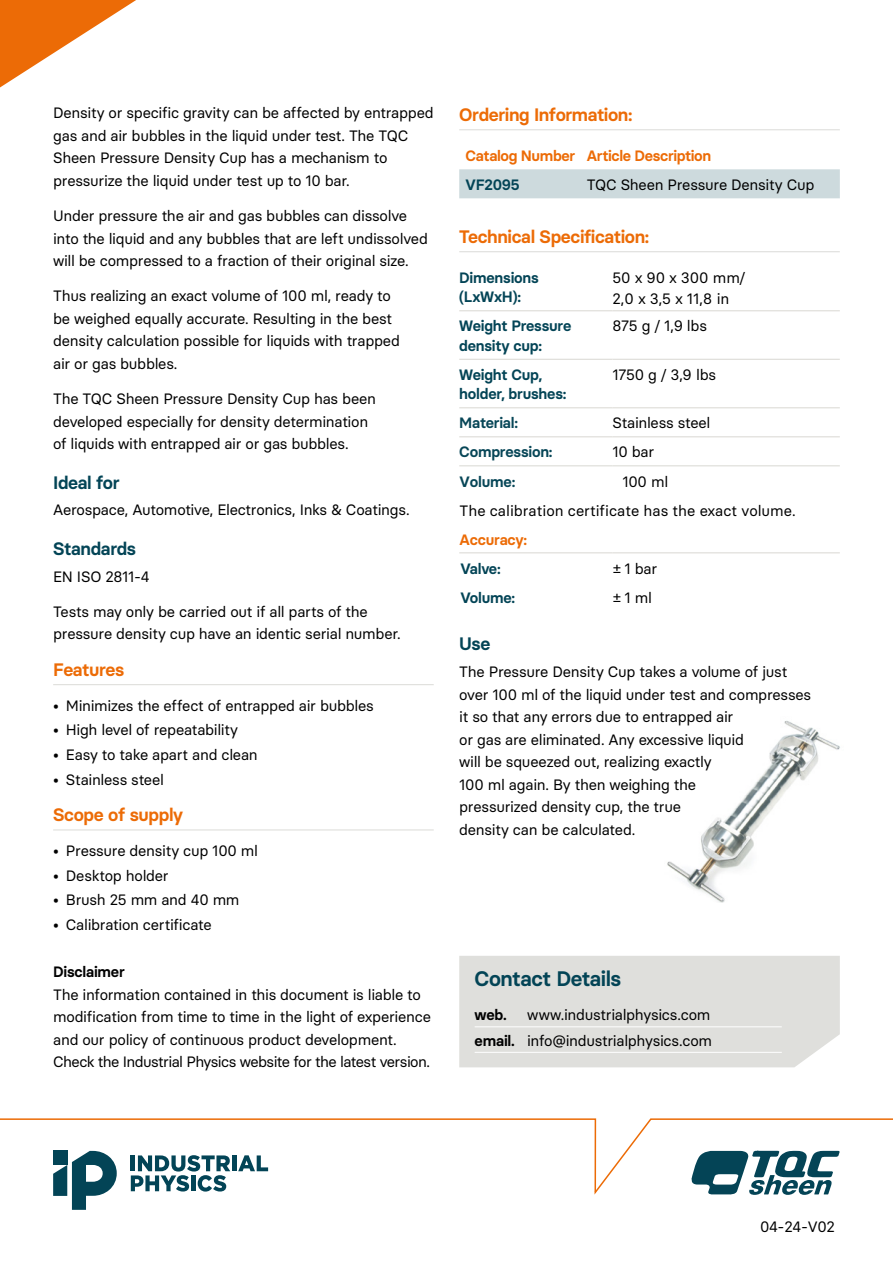
<style>
.page{position:relative;width:893px;height:1263px;background:#fff}
.page>*{position:absolute;margin:0;border:0;box-sizing:border-box;transform-origin:0 0}
.t1{font:600 21px "Basier Circle";letter-spacing:-.02em;color:#034456}
.t2{font:600 18px "Basier Circle";letter-spacing:-.02em;color:#ec6b06}
.t3{font:600 18px "Basier Circle";letter-spacing:-.02em;color:#034456}
.t4{font:15px/22.5px "Basier Circle";letter-spacing:-.02em;color:#000}
.t5{font:600 15px/19.5px "Basier Circle";letter-spacing:-.015em;color:#034456}
.t6{font:15px/29.1px "Basier Circle";color:#000}
.t7{font:600 15px "Basier Circle";letter-spacing:-.02em;color:#ec6b06}
.t8{font:600 15px "Basier Circle";letter-spacing:-.01em;color:#074657}
.t9{font:600 15px "Basier Circle";letter-spacing:-.01em;color:#000}
.s1{font-weight:600}
</style>
<div class="page">
<img style="left:667px;top:720px;width:173px;height:182px">
<hr style="left:53px;top:684px;width:381px;height:1px;background:#dfdfdc">
<hr style="left:53px;top:829px;width:381px;height:1px;background:#dfdfdc">
<hr style="left:459px;top:129px;width:381px;height:1px;background:#dfdfdc">
<div style="left:459px;top:169px;width:381px;height:29px;background:#cddadd"></div>
<hr style="left:459px;top:251px;width:381px;height:1px;background:#dfdfdc">
<hr style="left:459px;top:310px;width:153px;height:1px;background:#dddcd7">
<hr style="left:612px;top:310px;width:228px;height:1px;background:#dddcd7">
<hr style="left:459px;top:359px;width:153px;height:1px;background:#dddcd7">
<hr style="left:612px;top:359px;width:228px;height:1px;background:#dddcd7">
<hr style="left:459px;top:407px;width:153px;height:1px;background:#dddcd7">
<hr style="left:612px;top:407px;width:228px;height:1px;background:#dddcd7">
<hr style="left:459px;top:436px;width:153px;height:1px;background:#dddcd7">
<hr style="left:612px;top:436px;width:228px;height:1px;background:#dddcd7">
<hr style="left:459px;top:465px;width:153px;height:1px;background:#dddcd7">
<hr style="left:612px;top:465px;width:228px;height:1px;background:#dddcd7">
<hr style="left:459px;top:552px;width:153px;height:1px;background:#dddcd7">
<hr style="left:612px;top:552px;width:228px;height:1px;background:#dddcd7">
<svg style="left:71px;top:1197px;width:15px;height:13px"></svg>
<svg style="left:0;top:0;width:136px;height:88px"></svg>
<svg style="left:0;top:1118px;width:893px;height:79px"></svg>
<svg style="left:690px;top:1151px;width:150px;height:44px"></svg>
<div style="left:459px;top:956px;width:381px;height:111px;background:#dfdfdc"></div>
<hr style="left:475px;top:1026px;width:307px;height:1px;background:#fff">
<hr style="left:475px;top:1052px;width:307px;height:1px;background:#fff">
<p class="t4" style="left:53px;top:102px;width:382px">Density or specific gravity can be affected by entrapped gas and air bubbles in the liquid under test. The TQC Sheen Pressure Density Cup has a mechanism to pressurize the liquid under test up to 10 bar.</p>
<p class="t4" style="left:53px;top:204px;width:376px">Under pressure the air and gas bubbles can dissolve into the liquid and any bubbles that are left undissolved will be compressed to a fraction of their original size.</p>
<p class="t4" style="left:53px;top:285px;width:348px">Thus realizing an exact volume of 100 ml, ready to be weighed equally accurate. Resulting in the best density calculation possible for liquids with trapped air or gas bubbles.</p>
<p class="t4" style="left:53px;top:387px;width:324px">The TQC Sheen Pressure Density Cup has been developed especially for density determination of liquids with entrapped air or gas bubbles.</p>
<p class="t3" style="left:53px;top:471px;width:68px">Ideal for</p>
<p class="t4" style="left:53px;top:499px;width:358px">Aerospace, Automotive, Electronics, Inks &amp; Coatings.</p>
<p class="t3" style="left:53px;top:537px;width:85px">Standards</p>
<p class="t4" style="left:53px;top:565px;width:98px">EN ISO 2811-4</p>
<p class="t4" style="left:53px;top:600px;width:349px">Tests may only be carried out if all parts of the pressure density cup have an identic serial number.</p>
<p class="t2" style="left:53px;top:658px;width:73px">Features</p>
<p class="t4" style="left:53px;top:694px;width:322px">• Minimizes the effect of entrapped air bubbles</p>
<p class="t4" style="left:53px;top:719px;width:186px">• High level of repeatability</p>
<p class="t4" style="left:53px;top:743px;width:206px">• Easy to take apart and clean</p>
<p class="t4" style="left:53px;top:768px;width:112px">• Stainless steel</p>
<p class="t2" style="left:53px;top:803px;width:131px">Scope of supply</p>
<p class="t4" style="left:53px;top:839px;width:206px">• Pressure density cup 100 ml</p>
<p class="t4" style="left:53px;top:864px;width:117px">• Desktop holder</p>
<p class="t4" style="left:53px;top:889px;width:188px">• Brush 25 mm and 40 mm</p>
<p class="t4" style="left:53px;top:913px;width:160px">• Calibration certificate</p>
<p class="t9" style="left:53px;top:963px;width:73px">Disclaimer</p>
<p class="t4" style="left:53px;top:983px;width:379px">The information contained in this document is liable to modification from time to time in the light of experience and our policy of continuous product development.<br>Check the Industrial Physics website for the latest version.</p>
<p class="t2" style="left:459px;top:103px;width:175px">Ordering Information:</p>
<p class="t7" style="left:466px;top:146px;width:247px">Catalog Number Article Description</p>
<p class="t5" style="left:466px;top:175px;width:56px">VF2095</p>
<p class="t4" style="left:587px;top:173px;width:229px">TQC Sheen Pressure Density Cup</p>
<p class="t2" style="left:459px;top:225px;width:191px">Technical Specification:</p>
<p class="t5" style="left:459px;top:268px;width:81px">Dimensions (LxWxH):</p>
<p class="t5" style="left:459px;top:316px;width:114px">Weight Pressure density cup:</p>
<p class="t4" style="left:612px;top:314px;width:96px">875 g / 1,9 lbs</p>
<p class="t5" style="left:459px;top:365px;width:109px">Weight Cup, holder, brushes:</p>
<p class="t4" style="left:612px;top:363px;width:105px">1750 g / 3,9 lbs</p>
<p class="t8" style="left:459px;top:414px;width:60px">Material:</p>
<p class="t4" style="left:612px;top:412px;width:100px">Stainless steel</p>
<p class="t8" style="left:459px;top:443px;width:95px">Compression:</p>
<p class="t4" style="left:612px;top:441px;width:43px">10 bar</p>
<p class="t8" style="left:459px;top:472px;width:57px">Volume:</p>
<p class="t6" style="left:459px;top:466px;width:338px;text-indent:163px">100 ml<br>The calibration certificate has the exact volume.</p>
<p class="t7" style="left:459px;top:530px;width:69px">Accuracy:</p>
<p class="t5" style="left:460px;top:558px;width:42px">Valve:</p>
<p class="t4" style="left:613px;top:557px;width:45px">± 1 bar</p>
<p class="t5" style="left:460px;top:587px;width:56px">Volume:</p>
<p class="t4" style="left:613px;top:586px;width:40px">± 1 ml</p>
<p class="t3" style="left:459px;top:633px;width:33px">Use</p>
<p class="t4" style="left:459px;top:660px;width:353px">The Pressure Density Cup takes a volume of just over 100 ml of the liquid under test and compresses it so that any errors due to entrapped air<br>or gas are eliminated. Any excessive liquid<br>will be squeezed out, realizing exactly<br>100 ml again. By then weighing the<br>pressurized density cup, the true<br>density can be calculated.</p>
<h1 class="t1" style="left:475px;top:965px;width:148px">Contact Details</h1>
<p class="t9" style="left:475px;top:1005px;width:34px">web.</p>
<p class="t4" style="left:475px;top:1002px;width:239px;line-height:25.5px;text-align:right">www.industrialphysics.com<br><span class="s1">email.</span> info@industrialphysics.com</p>
<p class="t4" style="left:760px;top:1215px;width:77px">04-24-V02</p>
</div>
